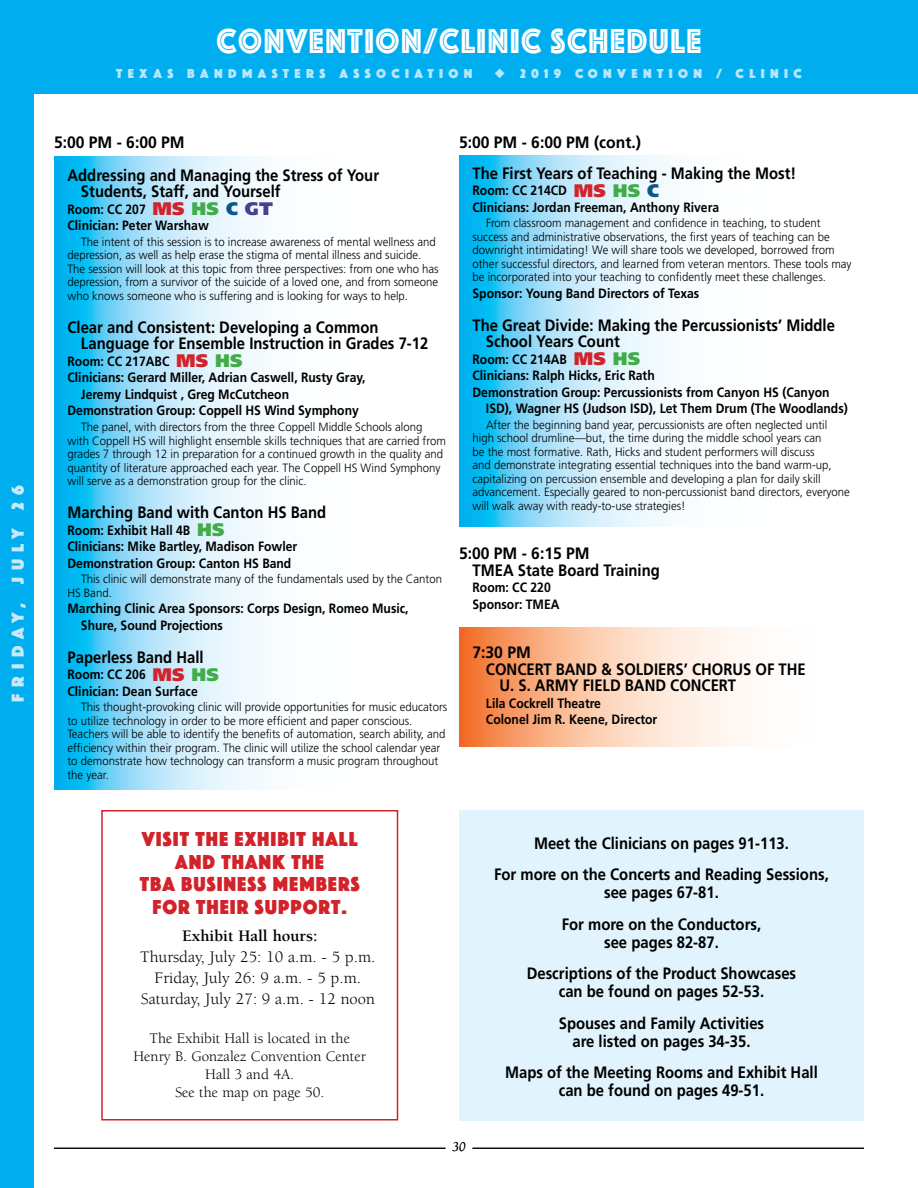
<style>
.page{position:relative;width:918px;height:1188px;background:#fff}
.page>*{position:absolute;margin:0;border:0;box-sizing:border-box;transform-origin:0 0}
.t1{font:36px "Phosphate Inline";letter-spacing:.05em;color:#fff;scale:.9 1}
.t2{font:21px/22.5px "Phosphate Solid";letter-spacing:.05em;color:#d2232a;text-align:center;scale:.95 1}
.t3{font:18px "Phosphate Solid";letter-spacing:.4em;color:#c7eafb}
.t4{font:700 16.5px/31.5px "Frutiger";color:#000;text-align:center;scale:.9 1}
.t5{font:700 16.5px/33px "Frutiger";color:#000;scale:.95 1}
.t6{font:16.5px/21px "Berkeley";color:#000;text-align:center}
.t7{font:700 16.5px "Berkeley";color:#000}
.t8{font:15px/18px "Berkeley";color:#000;text-align:center}
.t9{font:700 13.5px/16.5px "Frutiger";color:#000;scale:.9 1}
.t10{font:13.5px "Phosphate Solid";letter-spacing:.4em;color:#b9e6fa}
.t11{font:italic 13.5px "Berkeley";color:#000}
.t12{font:300 12px/13.5px "Frutiger";color:#000;scale:.95 1}
.s1{font-weight:900;font-size:18.15px;color:#d2232a}
.s2{font-weight:900;font-size:18.15px;color:#41ad49}
.s3{font-weight:900;font-size:18.15px;color:#085790}
.s4{font-weight:900;font-size:18.15px;color:#4c408e}
</style>
<div class="page">
<div style="left:0;top:0;width:918px;height:94px;background:#00aeef"></div>
<div style="left:0;top:94px;width:34px;height:1094px;background:#00aeef"></div>
<hr style="left:54px;top:1148px;width:392px;height:1px;background:#000">
<hr style="left:472px;top:1148px;width:392px;height:1px;background:#000">
<svg style="left:459px;top:628px;width:286px;height:118px;background:#fbc5a6"></svg>
<svg style="left:459px;top:156px;width:210px;height:371px;background:#9bdff9"></svg>
<svg style="left:54px;top:157px;width:210px;height:632px;background:#99dff9"></svg>
<div style="left:459px;top:810px;width:405px;height:310px;background:#e1f4fd"></div>
<div style="left:101px;top:810px;width:297px;height:310px;border:2px solid #d2232a"></div>
<h3 class="t3" style="left:5px;top:702px;width:218px;rotate:-90deg">FRIDAY, JULY 26</h3>
<h1 class="t1" style="left:217px;top:15px;width:540px">CONVENTION/CLINIC SCHEDULE</h1>
<p class="t10" style="left:116px;top:64px;width:358px">TEXAS BANDMASTERS ASSOCIATION</p>
<p class="t10" style="left:495px;top:64px;width:309px">◆ 2019 CONVENTION / CLINIC</p>
<h3 class="t5" style="left:68px;top:125px;width:330px;text-indent:-14px">5:00 PM - 6:00 PM<br>Addressing and Managing the Stress of Your</h3>
<h3 class="t4" style="left:81px;top:176px;width:223px">Students, Staff, and Yourself</h3>
<p class="t9" style="left:67px;top:201px;width:230px">Room: CC 207 <span class="s1">MS</span> <span class="s2">HS</span> <span class="s3">C</span> <span class="s4">GT<br></span>Clinician: Peter Warshaw</p>
<p class="t12" style="left:68px;top:235px;width:392px;text-indent:13px">The intent of this session is to increase awareness of mental wellness and depression, as well as help erase the stigma of mental illness and suicide.<br>The session will look at this topic from three perspectives: from one who has depression, from a survivor of the suicide of a loved one, and from someone who knows someone who is suffering and is looking for ways to help.</p>
<h3 class="t4" style="left:81px;top:319px;width:387px;line-height:16.5px;text-align:left;text-indent:-13px">Clear and Consistent: Developing a Common<br>Language for Ensemble Instruction in Grades 7-12</h3>
<p class="t9" style="left:68px;top:353px;width:196px">Room: CC 217ABC <span class="s1">MS</span> <span class="s2">HS</span></p>
<p class="t9" style="left:68px;top:369px;width:333px">Clinicians: Gerard Miller, Adrian Caswell, Rusty Gray,</p>
<p class="t9" style="left:81px;top:386px;width:233px">Jeremy Lindquist , Greg McCutcheon</p>
<p class="t9" style="left:68px;top:402px;width:325px">Demonstration Group: Coppell HS Wind Symphony</p>
<p class="t12" style="left:68px;top:420px;width:400px;text-indent:13px">The panel, with directors from the three Coppell Middle Schools along with Coppell HS will highlight ensemble skills techniques that are carried from grades 7 through 12 in preparation for a continued growth in the quality and quantity of literature approached each year. The Coppell HS Wind Symphony will serve as a demonstration group for the clinic.</p>
<h3 class="t4" style="left:68px;top:497px;width:289px">Marching Band with Canton HS Band</h3>
<p class="t9" style="left:67px;top:522px;width:257px">Room: Exhibit Hall 4B <span class="s2">HS<br></span>Clinicians: Mike Bartley, Madison Fowler<br>Demonstration Group: Canton HS Band</p>
<p class="t12" style="left:68px;top:572px;width:396px;text-indent:13px">This clinic will demonstrate many of the fundamentals used by the Canton<br>HS Band.</p>
<p class="t9" style="left:81px;top:600px;width:366px;text-indent:-13px">Marching Clinic Area Sponsors: Corps Design, Romeo Music,<br>Shure, Sound Projections</p>
<h3 class="t4" style="left:68px;top:641px;width:153px">Paperless Band Hall</h3>
<p class="t9" style="left:68px;top:666px;width:170px">Room: CC 206 <span class="s1">MS</span> <span class="s2">HS<br></span>Clinician: Dean Surface</p>
<p class="t12" style="left:68px;top:701px;width:401px;text-indent:13px">This thought-provoking clinic will provide opportunities for music educators to utilize technology in order to be more efficient and paper conscious.<br>Teachers will be able to identify the benefits of automation, search ability, and efficiency within their program. The clinic will utilize the school calendar year to demonstrate how technology can transform a music program throughout the year.</p>
<h3 class="t5" style="left:459px;top:125px;width:193px">5:00 PM - 6:00 PM (cont.)</h3>
<h3 class="t4" style="left:472px;top:157px;width:361px">The First Years of Teaching - Making the Most!</h3>
<p class="t9" style="left:472px;top:182px;width:276px">Room: CC 214CD <span class="s1">MS</span> <span class="s2">HS</span> <span class="s3">C<br></span>Clinicians: Jordan Freeman, Anthony Rivera</p>
<p class="t12" style="left:473px;top:216px;width:401px;text-indent:13px">From classroom management and confidence in teaching, to student success and administrative observations, the first years of teaching can be downright intimidating! We will share tools we developed, borrowed from other successful directors, and learned from veteran mentors. These tools may be incorporated into your teaching to confidently meet these challenges.</p>
<p class="t9" style="left:472px;top:285px;width:254px">Sponsor: Young Band Directors of Texas</p>
<h3 class="t4" style="left:486px;top:317px;width:389px;line-height:16.5px;text-align:left;text-indent:-13px">The Great Divide: Making the Percussionists’ Middle<br>School Years Count</h3>
<p class="t9" style="left:472px;top:351px;width:188px">Room: CC 214AB <span class="s1">MS</span> <span class="s2">HS</span></p>
<p class="t9" style="left:473px;top:367px;width:204px">Clinicians: Ralph Hicks, Eric Rath</p>
<p class="t9" style="left:473px;top:384px;width:398px">Demonstration Group: Percussionists from Canyon HS (Canyon</p>
<p class="t9" style="left:486px;top:400px;width:404px">ISD), Wagner HS (Judson ISD), Let Them Drum (The Woodlands)</p>
<p class="t12" style="left:473px;top:418px;width:399px;text-indent:13px">After the beginning band year, percussionists are often neglected until high school drumline—but, the time during the middle school years can<br>be the most formative. Rath, Hicks and student performers will discuss<br>and demonstrate integrating essential techniques into the band warm-up, capitalizing on percussion ensemble and developing a plan for daily skill advancement. Especially geared to non-percussionist band directors, everyone will walk away with ready-to-use strategies!</p>
<h3 class="t5" style="left:472px;top:545px;width:199px;line-height:16.5px;text-indent:-14px">5:00 PM - 6:15 PM<br>TMEA State Board Training</h3>
<p class="t9" style="left:472px;top:579px;width:98px">Room: CC 220<br>Sponsor: TMEA</p>
<h3 class="t5" style="left:472px;top:636px;width:63px">7:30 PM</h3>
<h3 class="t4" style="left:486px;top:653px;width:357px">CONCERT BAND &amp; SOLDIERS’ CHORUS OF THE</h3>
<h3 class="t4" style="left:499px;top:670px;width:264px">U. S. ARMY FIELD BAND CONCERT</h3>
<p class="t9" style="left:486px;top:695px;width:192px">Lila Cockrell Theatre<br>Colonel Jim R. Keene, Director</p>
<h2 class="t2" style="left:140px;top:827px;width:233px">VISIT THE EXHIBIT HALL<br>AND THANK THE<br>TBA BUSINESS MEMBERS<br>FOR THEIR SUPPORT.</h2>
<h3 class="t7" style="left:182px;top:927px;width:137px">Exhibit Hall hours:</h3>
<h3 class="t6" style="left:140px;top:946px;width:237px">Thursday, July 25: 10 a.m. - 5 p.m.<br>Friday, July 26: 9 a.m. - 5 p.m.<br>Saturday, July 27: 9 a.m. - 12 noon</h3>
<p class="t8" style="left:133px;top:1029px;width:234px">The Exhibit Hall is located in the<br>Henry B. Gonzalez Convention Center<br>Hall 3 and 4A.<br>See the map on page 50.</p>
<h3 class="t4" style="left:494px;top:827px;width:373px">Meet the Clinicians on pages 91-113.<br>For more on the Concerts and Reading Sessions,</h3>
<h3 class="t4" style="left:562px;top:877px;width:223px">see pages 67-81.<br>For more on the Conductors,</h3>
<h3 class="t4" style="left:527px;top:926px;width:301px">see pages 82-87.<br>Descriptions of the Product Showcases</h3>
<h3 class="t4" style="left:559px;top:976px;width:230px;text-align:left">can be found on pages 52-53.<br>Spouses and Family Activities</h3>
<h3 class="t4" style="left:505px;top:1025px;width:349px">are listed on pages 34-35.<br>Maps of the Meeting Rooms and Exhibit Hall</h3>
<h3 class="t4" style="left:559px;top:1075px;width:230px">can be found on pages 49-51.</h3>
<p class="t11" style="left:452px;top:1140px;width:15px">30</p>
</div>
